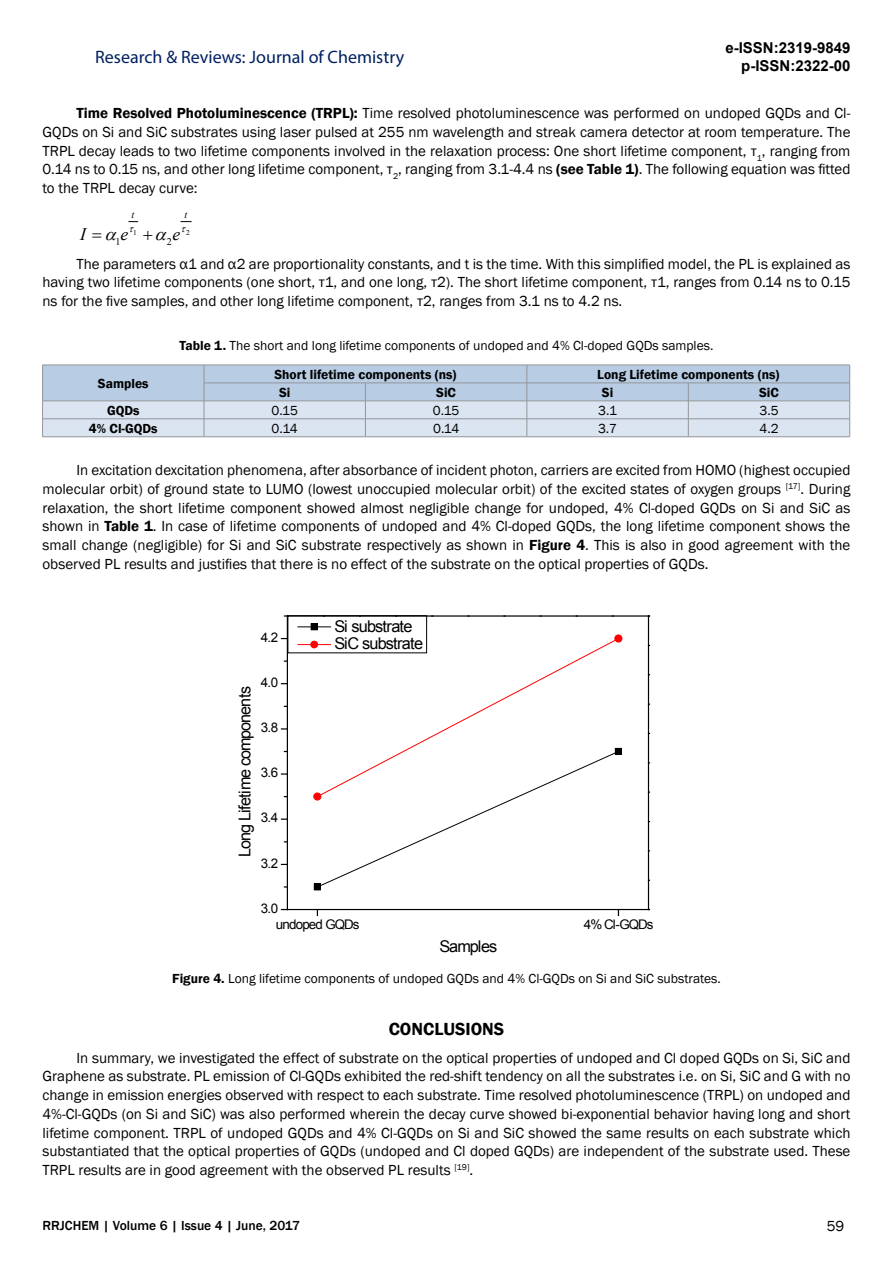
<style>
.page{position:relative;width:893px;height:1263px;background:#fff}
.page>*{position:absolute;margin:0;border:0;box-sizing:border-box;transform-origin:0 0}
.t1{font:18px "Myriad Pro";color:#002060}
.t2{font:600 18px "Franklin Gothic";color:#000}
.t3{font:italic 17.55px "Times New Roman";color:#000}
.t4{font:16.35px "Arial";letter-spacing:-.055em;color:#000}
.t5{font:16.2px/17.7px "Arial";letter-spacing:-.055em;color:#000}
.t6{font:15px/18.8px "Franklin Gothic";color:#000;text-align:justify}
.t7{font:700 15px/18px "Arial";color:#000;text-align:right}
.t8{font:13.5px "Franklin Gothic";color:#000}
.t9{font:600 13.5px "Franklin Gothic";color:#000}
.t10{font:500 13.5px "Franklin Gothic";color:#000}
.t11{font:13.2px "Arial";letter-spacing:-.07em;color:#000}
.t12{font:10.2px "Times New Roman";color:#000}
.t13{font:italic 10.2px "Times New Roman";color:#000}
.t14{font:7.35px "Times New Roman";color:#000}
.s1{font-weight:600}
</style>
<div class="page">
<svg style="left:42px;top:365px;width:808px;height:72px;background:#c6d4e6"></svg>
<hr style="left:43px;top:436px;width:161px;height:1px;background:#939598">
<hr style="left:204px;top:436px;width:161px;height:1px;background:#939598">
<hr style="left:365px;top:436px;width:162px;height:1px;background:#939598">
<hr style="left:527px;top:436px;width:161px;height:1px;background:#939598">
<hr style="left:688px;top:436px;width:162px;height:1px;background:#939598">
<hr style="left:287px;top:909px;width:361px;height:1px;background:#000">
<svg style="left:281px;top:818px;width:6px;height:2px"></svg>
<svg style="left:281px;top:773px;width:6px;height:2px"></svg>
<hr style="left:287px;top:616px;width:1px;height:293px;background:#000">
<svg style="left:314px;top:750px;width:306px;height:140px"></svg>
<div style="left:615px;top:748px;width:7px;height:7px;border:1px solid #000"></div>
<svg style="left:317px;top:638px;width:302px;height:159px"></svg>
<div style="left:314px;top:793px;width:7px;height:7px;background:#f00;border-radius:50%"></div>
<div style="left:313px;top:793px;width:8px;height:7px;border:1px solid #f00;border-radius:50%"></div>
<div style="left:615px;top:635px;width:7px;height:7px;background:#f00;border-radius:50%"></div>
<div style="left:615px;top:635px;width:7px;height:7px;border:1px solid #f00;border-radius:50%"></div>
<div style="left:288px;top:616px;width:139px;height:37px;background:#fff"></div>
<hr style="left:298px;top:627px;width:33px;height:1px;background:#000">
<div style="left:311px;top:623px;width:6px;height:7px;border:1px solid #000"></div>
<hr style="left:298px;top:644px;width:33px;height:1px;background:#f00">
<div style="left:311px;top:641px;width:7px;height:7px;background:#f00;border-radius:50%"></div>
<div style="left:311px;top:641px;width:7px;height:7px;border:1px solid #f00;border-radius:50%"></div>
<hr style="left:287px;top:615px;width:361px;height:2px;background:#000">
<hr style="left:648px;top:616px;width:1px;height:293px;background:#000">
<svg style="left:181px;top:221px;width:10px;height:2px"></svg>
<svg style="left:129px;top:221px;width:10px;height:2px"></svg>
<p class="t1" style="left:95px;top:46px;width:311px">Research &amp; Reviews: Journal of Chemistry</p>
<p class="t7" style="left:725px;top:40px;width:127px">e-ISSN:2319-9849 p-ISSN:2322-00</p>
<p class="t6" style="left:43px;top:104px;width:809px;text-indent:34px"><span class="s1">Time Resolved Photoluminescence (TRPL):</span> Time resolved photoluminescence was performed on undoped GQDs and Cl-GQDs on Si and SiC substrates using laser pulsed at 255 nm wavelength and streak camera detector at room temperature. The TRPL decay leads to two lifetime components involved in the relaxation process: One short lifetime component, τ<sub>1</sub>, ranging from 0.14 ns to 0.15 ns, and other long lifetime component, τ<sub>2</sub>, ranging from 3.1-4.4 ns <span class="s1">(see Table 1)</span>. The following equation was fitted to the TRPL decay curve:</p>
<p class="t14" style="left:133px;top:227px;width:5px">1</p>
<p class="t14" style="left:186px;top:227px;width:5px">2</p>
<p class="t12" style="left:116px;top:234px;width:7px">1</p>
<p class="t12" style="left:167px;top:234px;width:7px">2</p>
<p class="t13" style="left:132px;top:207px;width:4px">t</p>
<p class="t13" style="left:184px;top:207px;width:4px">t</p>
<p class="t3" style="left:80px;top:222px;width:7px">I</p>
<p class="t3" style="left:120px;top:222px;width:9px">e</p>
<p class="t3" style="left:173px;top:222px;width:9px">e</p>
<p class="t6" style="left:43px;top:255px;width:809px;text-indent:34px">The parameters α1 and α2 are proportionality constants, and t is the time. With this simplified model, the PL is explained as having two lifetime components (one short, τ1, and one long, τ2). The short lifetime component, τ1, ranges from 0.14 ns to 0.15 ns for the five samples, and other long lifetime component, τ2, ranges from 3.1 ns to 4.2 ns.</p>
<p class="t8" style="left:180px;top:337px;width:535px"><span class="s1">Table 1.</span> The short and long lifetime components of undoped and 4% Cl-doped GQDs samples.</p>
<p class="t9" style="left:98px;top:375px;width:52px">Samples</p>
<p class="t9" style="left:274px;top:366px;width:184px">Short lifetime components (ns)</p>
<p class="t9" style="left:597px;top:366px;width:184px">Long Lifetime components (ns)</p>
<p class="t9" style="left:279px;top:384px;width:13px">Si</p>
<p class="t9" style="left:436px;top:384px;width:21px">SiC</p>
<p class="t9" style="left:602px;top:384px;width:13px">Si</p>
<p class="t9" style="left:759px;top:384px;width:21px">SiC</p>
<p class="t9" style="left:107px;top:402px;width:34px">GQDs</p>
<p class="t8" style="left:272px;top:402px;width:28px">0.15</p>
<p class="t8" style="left:433px;top:402px;width:28px">0.15</p>
<p class="t8" style="left:598px;top:402px;width:20px">3.1</p>
<p class="t8" style="left:759px;top:402px;width:21px">3.5</p>
<p class="t9" style="left:89px;top:420px;width:70px">4% Cl-GQDs</p>
<p class="t8" style="left:272px;top:420px;width:28px">0.14</p>
<p class="t8" style="left:433px;top:420px;width:28px">0.14</p>
<p class="t8" style="left:598px;top:420px;width:21px">3.7</p>
<p class="t8" style="left:759px;top:420px;width:21px">4.2</p>
<p class="t6" style="left:43px;top:461px;width:809px;text-indent:34px">In excitation dexcitation phenomena, after absorbance of incident photon, carriers are excited from HOMO (highest occupied molecular orbit) of ground state to LUMO (lowest unoccupied molecular orbit) of the excited states of oxygen groups <sup>[17]</sup>. During relaxation, the short lifetime component showed almost negligible change for undoped, 4% Cl-doped GQDs on Si and SiC as shown in <span class="s1">Table 1</span>. In case of lifetime components of undoped and 4% Cl-doped GQDs, the long lifetime component shows the small change (negligible) for Si and SiC substrate respectively as shown in <span class="s1">Figure 4</span>. This is also in good agreement with the observed PL results and justifies that there is no effect of the substrate on the optical properties of GQDs.</p>
<p class="t11" style="left:261px;top:628px;width:19px">4.2</p>
<p class="t11" style="left:261px;top:674px;width:19px">4.0</p>
<p class="t4" style="left:234px;top:857px;width:172px;rotate:-90deg">Long Lifetime components</p>
<p class="t11" style="left:261px;top:719px;width:19px">3.8</p>
<p class="t11" style="left:261px;top:764px;width:19px">3.6</p>
<p class="t11" style="left:261px;top:809px;width:19px">3.4</p>
<p class="t11" style="left:261px;top:854px;width:19px">3.2</p>
<p class="t11" style="left:261px;top:899px;width:19px">3.0</p>
<p class="t5" style="left:335px;top:617px;width:90px">Si substrate<br>SiC substrate</p>
<p class="t11" style="left:276px;top:915px;width:85px">undoped GQDs</p>
<p class="t11" style="left:584px;top:915px;width:71px">4% Cl-GQDs</p>
<p class="t5" style="left:439px;top:937px;width:59px">Samples</p>
<p class="t8" style="left:172px;top:970px;width:550px"><span class="s1">Figure 4.</span> Long lifetime components of undoped GQDs and 4% Cl-GQDs on Si and SiC substrates.</p>
<p class="t2" style="left:389px;top:1018px;width:117px">CONCLUSIONS</p>
<p class="t6" style="left:43px;top:1048px;width:809px;text-indent:34px">In summary, we investigated the effect of substrate on the optical properties of undoped and Cl doped GQDs on Si, SiC and Graphene as substrate. PL emission of Cl-GQDs exhibited the red-shift tendency on all the substrates i.e. on Si, SiC and G with no change in emission energies observed with respect to each substrate. Time resolved photoluminescence (TRPL) on undoped and 4%-Cl-GQDs (on Si and SiC) was also performed wherein the decay curve showed bi-exponential behavior having long and short lifetime component. TRPL of undoped GQDs and 4% Cl-GQDs on Si and SiC showed the same results on each substrate which substantiated that the optical properties of GQDs (undoped and Cl doped GQDs) are independent of the substrate used. These TRPL results are in good agreement with the observed PL results <sup>[19]</sup>.</p>
<p class="t10" style="left:43px;top:1217px;width:259px">RRJCHEM | Volume 6 | Issue 4 | June, 2017</p>
<p class="t6" style="left:827px;top:1217px;width:19px">59</p>
</div>
